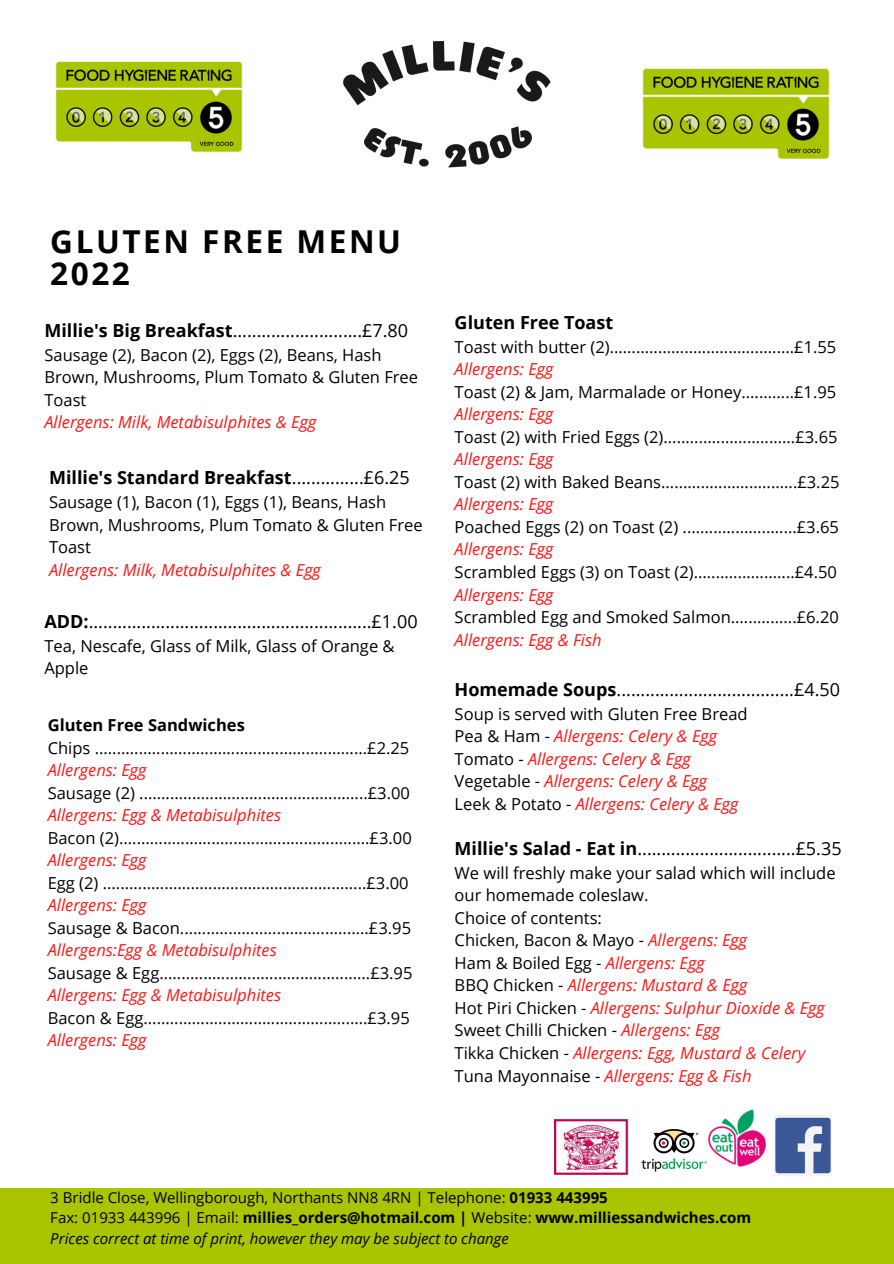
<style>
.page{position:relative;width:894px;height:1264px;background:#fff}
.page>*{position:absolute;margin:0;border:0;box-sizing:border-box;transform-origin:0 0}
.t1{font:700 31.5px/31.5px "Open Sans";letter-spacing:.08em;color:#000}
.t2{font:18px "Open Sans";color:#000}
.t3{font:700 18px "Open Sans";color:#000}
.t4{font:16.5px/22.5px "Open Sans";color:#000}
.t5{font:italic 16.5px/22.5px "Open Sans";color:#ff1616}
.t6{font:700 16.5px "Open Sans";color:#000}
.t7{font:700 15px "Open Sans";color:#000}
.t8{font:15px "Open Sans";color:#000}
.t9{font:italic 15px "Open Sans";color:#000}
.s1{font-weight:700}
.s2{font-weight:400}
.s3{font-style:normal;color:#000}
.s4{font-style:italic;color:#ff1616}
</style>
<div class="page">
<img style="left:724px;top:1109px;width:42px;height:58px">
<img style="left:617px;top:1119px;width:119px;height:56px">
<img style="left:774px;top:1115px;width:56px;height:60px">
<div style="left:0;top:1188px;width:893px;height:75px;background:#a9c500"></div>
<img style="left:343px;top:41px;width:208px;height:127px">
<img style="left:55px;top:61px;width:188px;height:91px">
<img style="left:554px;top:1119px;width:74px;height:55px">
<img style="left:642px;top:68px;width:188px;height:91px">
<p class="t1" style="left:50px;top:225px;width:352px">GLUTEN FREE MENU<br>2022</p>
<p class="t2" style="left:44px;top:318px;width:365px"><span class="s1">Millie's Big Breakfast</span>...........................£7.80</p>
<p class="t4" style="left:44px;top:343px;width:375px">Sausage (2), Bacon (2), Eggs (2), Beans, Hash<br>Brown, Mushrooms, Plum Tomato &amp; Gluten Free<br>Toast</p>
<p class="t5" style="left:44px;top:411px;width:273px">Allergens: Milk, Metabisulphites &amp; Egg</p>
<p class="t3" style="left:49px;top:465px;width:362px">Millie's Standard Breakfast<span class="s2">...............£6.25</span></p>
<p class="t4" style="left:49px;top:490px;width:375px">Sausage (1), Bacon (1), Eggs (1), Beans, Hash<br>Brown, Mushrooms, Plum Tomato &amp; Gluten Free<br>Toast</p>
<p class="t5" style="left:49px;top:558px;width:273px">Allergens: Milk, Metabisulphites &amp; Egg</p>
<p class="t2" style="left:44px;top:609px;width:374px"><span class="s1">ADD:</span>...........................................................£1.00</p>
<p class="t4" style="left:44px;top:634px;width:351px">Tea, Nescafe, Glass of Milk, Glass of Orange &amp;<br>Apple</p>
<p class="t6" style="left:48px;top:713px;width:199px">Gluten Free Sandwiches</p>
<p class="t4" style="left:48px;top:736px;width:363px">Chips ..............................................................£2.25</p>
<p class="t5" style="left:48px;top:758px;width:100px">Allergens: Egg</p>
<p class="t4" style="left:48px;top:781px;width:363px">Sausage (2) ....................................................£3.00</p>
<p class="t5" style="left:48px;top:803px;width:235px">Allergens: Egg &amp; Metabisulphites</p>
<p class="t4" style="left:48px;top:826px;width:365px">Bacon (2).........................................................£3.00</p>
<p class="t5" style="left:48px;top:848px;width:100px">Allergens: Egg</p>
<p class="t4" style="left:48px;top:871px;width:362px">Egg (2) ............................................................£3.00</p>
<p class="t5" style="left:48px;top:893px;width:100px">Allergens: Egg</p>
<p class="t4" style="left:48px;top:916px;width:365px">Sausage &amp; Bacon...........................................£3.95</p>
<p class="t5" style="left:48px;top:938px;width:230px">Allergens:Egg &amp; Metabisulphites</p>
<p class="t4" style="left:48px;top:961px;width:366px">Sausage &amp; Egg................................................£3.95</p>
<p class="t5" style="left:48px;top:983px;width:235px">Allergens: Egg &amp; Metabisulphites</p>
<p class="t4" style="left:48px;top:1006px;width:363px">Bacon &amp; Egg...................................................£3.95</p>
<p class="t5" style="left:48px;top:1028px;width:100px">Allergens: Egg</p>
<p class="t3" style="left:454px;top:310px;width:160px">Gluten Free Toast</p>
<p class="t4" style="left:454px;top:335px;width:383px">Toast with butter (2)..........................................£1.55</p>
<p class="t5" style="left:454px;top:357px;width:100px">Allergens: Egg</p>
<p class="t4" style="left:454px;top:380px;width:383px">Toast (2) &amp; Jam, Marmalade or Honey............£1.95</p>
<p class="t5" style="left:454px;top:402px;width:100px">Allergens: Egg</p>
<p class="t4" style="left:454px;top:425px;width:384px">Toast (2) with Fried Eggs (2)..............................£3.65</p>
<p class="t5" style="left:454px;top:447px;width:100px">Allergens: Egg</p>
<p class="t4" style="left:454px;top:470px;width:386px">Toast (2) with Baked Beans...............................£3.25</p>
<p class="t5" style="left:454px;top:493px;width:100px">Allergens: Egg</p>
<p class="t4" style="left:454px;top:515px;width:386px">Poached Eggs (2) on Toast (2) ..........................£3.65</p>
<p class="t5" style="left:454px;top:538px;width:100px">Allergens: Egg</p>
<p class="t4" style="left:454px;top:560px;width:383px">Scrambled Eggs (3) on Toast (2).......................£4.50</p>
<p class="t5" style="left:454px;top:583px;width:100px">Allergens: Egg</p>
<p class="t4" style="left:454px;top:605px;width:385px">Scrambled Egg and Smoked Salmon...............£6.20</p>
<p class="t5" style="left:454px;top:628px;width:148px">Allergens: Egg &amp; Fish</p>
<p class="t2" style="left:454px;top:677px;width:387px"><span class="s1">Homemade Soups</span>.....................................£4.50</p>
<p class="t4" style="left:454px;top:702px;width:294px">Soup is served with Gluten Free Bread</p>
<p class="t5" style="left:454px;top:724px;width:264px"><span class="s3">Pea &amp; Ham -</span> Allergens: Celery &amp; Egg</p>
<p class="t5" style="left:454px;top:747px;width:237px"><span class="s3">Tomato -</span> Allergens: Celery &amp; Egg</p>
<p class="t5" style="left:454px;top:769px;width:254px"><span class="s3">Vegetable -</span> Allergens: Celery &amp; Egg</p>
<p class="t5" style="left:454px;top:792px;width:285px"><span class="s3">Leek &amp; Potato -</span> Allergens: Celery &amp; Egg</p>
<p class="t2" style="left:454px;top:835px;width:388px"><span class="s1">Millie's Salad - Eat in</span>.................................£5.35</p>
<p class="t4" style="left:454px;top:861px;width:382px">We will freshly make your salad which will include our homemade coleslaw.</p>
<p class="t4" style="left:454px;top:906px;width:149px">Choice of contents:</p>
<p class="t4" style="left:454px;top:928px;width:294px">Chicken, Bacon &amp; Mayo - <span class="s4">Allergens: Egg</span></p>
<p class="t4" style="left:454px;top:951px;width:251px">Ham &amp; Boiled Egg - <span class="s4">Allergens: Egg</span></p>
<p class="t5" style="left:454px;top:973px;width:294px"><span class="s3">BBQ Chicken -</span> Allergens: Mustard &amp; Egg</p>
<p class="t5" style="left:454px;top:996px;width:371px"><span class="s3">Hot Piri Chicken -</span> Allergens: Sulphur Dioxide &amp; Egg<br><span class="s3">Sweet Chilli Chicken -</span> Allergens: Egg</p>
<p class="t5" style="left:454px;top:1041px;width:352px"><span class="s3">Tikka Chicken -</span> Allergens: Egg, Mustard &amp; Celery</p>
<p class="t5" style="left:454px;top:1063px;width:298px"><span class="s3">Tuna Mayonnaise -</span> Allergens: Egg &amp; Fish</p>
<p class="t8" style="left:50px;top:1186px;width:559px">3 Bridle Close, Wellingborough, Northants NN8 4RN | Telephone: <span class="s1">01933 443995</span></p>
<p class="t7" style="left:50px;top:1207px;width:702px"><span class="s2">Fax: 01933 443996 | Email:</span> millies_orders@hotmail.com | <span class="s2">Website:</span> www.milliessandwiches.com</p>
<p class="t9" style="left:50px;top:1227px;width:460px">Prices correct at time of print, however they may be subject to change</p>
</div>
